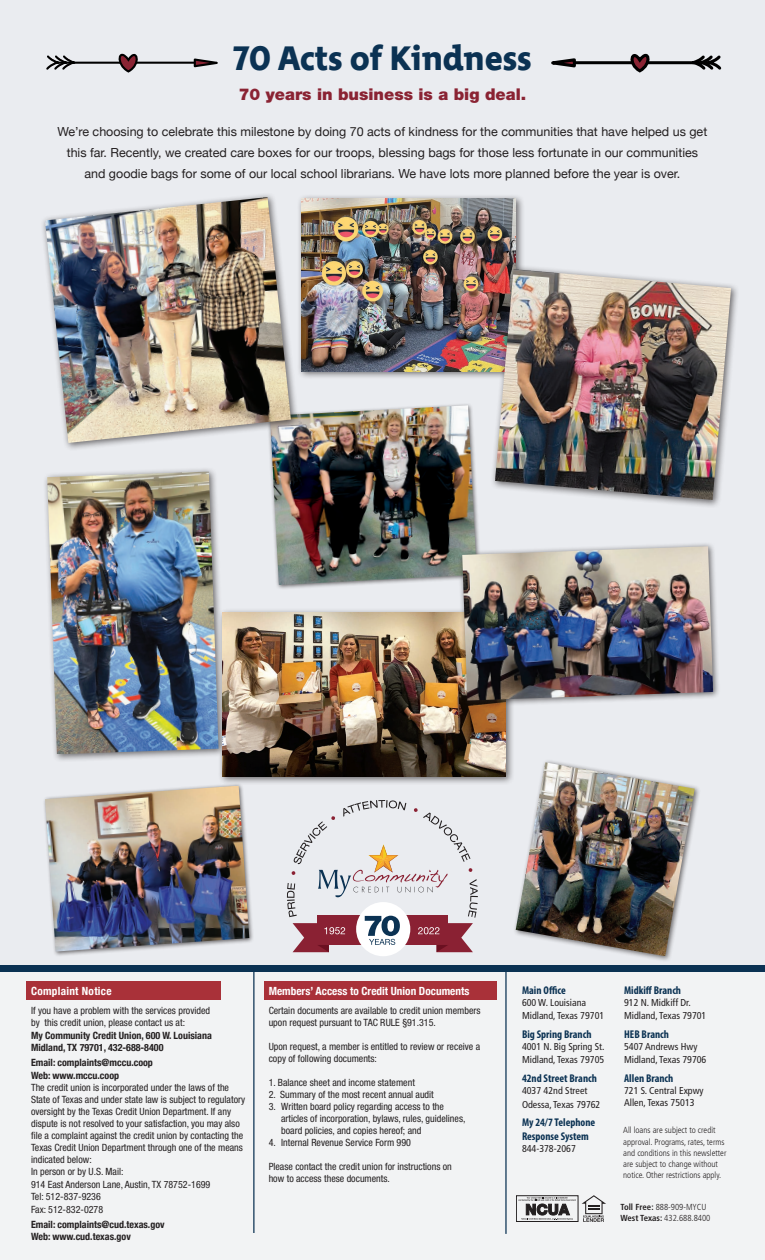
<style>
.page{position:relative;width:765px;height:1260px;background:#fff}
.page>*{position:absolute;margin:0;border:0;box-sizing:border-box;transform-origin:0 0}
.t1{font:35px "Nortel Networks Primary XB";color:#0b3253}
.t2{font:900 16.25px "Helvetica Neue";color:#8a2333}
.t3{font:12.5px/21.2px "Helvetica Neue";color:#231f20;text-align:center}
.t4{font:700 condensed 11.25px "Myriad Pro";color:#0b3253}
.winner_names{font:700 condensed 11.25px "Helvetica Neue";color:#fff}
.winner_names-2{font:700 condensed 11.25px "Helvetica Neue";letter-spacing:.025em;color:#fff}
.t5{font:condensed 10px/12px "Helvetica Neue";color:#231f20}
.t6{font:condensed 10px "Frutiger";color:#231f20}
.t7{font:700 condensed 10px "Helvetica Neue";color:#231f20}
.t8{font:300 condensed 8.75px/11.2px "Frutiger";color:#231f20}
.s1{font-weight:700}
</style>
<div class="page">
<div style="left:0;top:0;width:765px;height:970px;background:#eaecf0"></div>
<div style="left:0;top:969px;width:765px;height:291px;background:#f2f3f4"></div>
<svg style="left:582px;top:1195px;width:24px;height:27px"></svg>
<div style="left:516px;top:1195px;width:62px;height:27px;border:1px solid #231f20"></div>
<svg style="left:518px;top:1197px;width:58px;height:23px"></svg>
<hr style="left:253px;top:968px;width:2px;height:265px;background:#0b3253">
<hr style="left:505px;top:968px;width:2px;height:266px;background:#0b3253">
<div style="left:26px;top:981px;width:195px;height:19px;background:#a93139"></div>
<div style="left:264px;top:981px;width:232px;height:19px;background:#a93139"></div>
<div style="left:0;top:966px;width:765px;height:6px;background:#0b3253"></div>
<div style="left:356px;top:902px;width:54px;height:54px;background:#fff;border-radius:50%"></div>
<svg style="left:287px;top:800px;width:191px;height:152px"></svg>
<svg style="left:551px;top:53px;width:171px;height:20px"></svg>
<svg style="left:46px;top:53px;width:172px;height:20px"></svg>
<div style="left:42px;top:467px;width:185px;height:296px;background:#231f20;opacity:.65"></div>
<img style="left:47px;top:472px;width:172px;height:282px">
<div style="left:217px;top:608px;width:298px;height:177px;background:#231f20;opacity:.65"></div>
<img style="left:222px;top:613px;width:284px;height:163px">
<div style="left:42px;top:783px;width:212px;height:174px;background:#231f20;opacity:.65"></div>
<img style="left:45px;top:786px;width:204px;height:166px">
<div style="left:297px;top:194px;width:228px;height:186px;background:#231f20;opacity:.65"></div>
<img style="left:302px;top:199px;width:214px;height:172px">
<div style="left:267px;top:402px;width:215px;height:188px;background:#231f20;opacity:.65"></div>
<img style="left:270px;top:405px;width:207px;height:180px">
<div style="left:40px;top:193px;width:259px;height:258px;background:#231f20;opacity:.65"></div>
<img style="left:45px;top:197px;width:246px;height:246px">
<div style="left:512px;top:759px;width:189px;height:203px;background:#eaecf0"></div>
<img style="left:516px;top:762px;width:179px;height:194px">
<div style="left:490px;top:265px;width:249px;height:243px;background:#231f20;opacity:.65"></div>
<img style="left:495px;top:269px;width:236px;height:231px">
<div style="left:458px;top:542px;width:263px;height:166px;background:#231f20;opacity:.65"></div>
<img style="left:462px;top:546px;width:251px;height:155px">
<p class="t1" style="left:233px;top:39px;width:300px">70 Acts of Kindness</p>
<p class="t2" style="left:239px;top:85px;width:289px">70 years in business is a big deal.</p>
<p class="t3" style="left:58px;top:121px;width:651px">We’re choosing to celebrate this milestone by doing 70 acts of kindness for the communities that have helped us get this far. Recently, we created care boxes for our troops, blessing bags for those less fortunate in our communities and goodie bags for some of our local school librarians. We have lots more planned before the year is over.</p>
<p class="winner_names-2" style="left:31px;top:982px;width:82px">Complaint Notice</p>
<p class="t5" style="left:31px;top:1004px;width:182px;line-height:12.5px">If you have a problem with the services provided by this credit union, please contact us at:<br><span class="s1">My Community Credit Union, 600 W. Louisiana Midland, TX 79701, 432-688-8400</span></p>
<p class="t7" style="left:31px;top:1054px;width:123px">Email: complaints@mccu.coop</p>
<p class="t7" style="left:31px;top:1067px;width:90px">Web: www.mccu.coop</p>
<p class="t5" style="left:31px;top:1081px;width:216px">The credit union is incorporated under the laws of the State of Texas and under state law is subject to regulatory oversight by the Texas Credit Union Department. If any dispute is not resolved to your satisfaction, you may also file a complaint against the credit union by contacting the Texas Credit Union Department through one of the means indicated below:</p>
<p class="t5" style="left:31px;top:1166px;width:94px">In person or by U.S. Mail:</p>
<p class="t5" style="left:31px;top:1178px;width:181px">914 East Anderson Lane, Austin, TX 78752-1699</p>
<p class="t5" style="left:31px;top:1191px;width:71px">Tel: 512-837-9236</p>
<p class="t5" style="left:31px;top:1203px;width:74px">Fax: 512-832-0278</p>
<p class="t7" style="left:31px;top:1216px;width:135px">Email: complaints@cud.texas.gov</p>
<p class="t7" style="left:31px;top:1228px;width:101px">Web: www.cud.texas.gov</p>
<p class="winner_names" style="left:269px;top:982px;width:202px">Members’ Access to Credit Union Documents</p>
<p class="t5" style="left:269px;top:1004px;width:213px">Certain documents are available to credit union members upon request pursuant to TAC RULE §91.315.</p>
<p class="t5" style="left:269px;top:1040px;width:213px">Upon request, a member is entitled to review or receive a copy of following documents:</p>
<p class="t5" style="left:269px;top:1076px;width:148px">1. Balance sheet and income statement</p>
<p class="t5" style="left:269px;top:1088px;width:167px">2. Summary of the most recent annual audit</p>
<p class="t5" style="left:281px;top:1100px;width:186px;text-indent:-12px">3. Written board policy regarding access to the articles of incorporation, bylaws, rules, guidelines, board policies, and copies hereof; and</p>
<p class="t5" style="left:269px;top:1136px;width:144px">4. Internal Revenue Service Form 990</p>
<p class="t5" style="left:269px;top:1160px;width:185px">Please contact the credit union for instructions on how to access these documents.</p>
<p class="t4" style="left:522px;top:983px;width:45px">Main Office</p>
<p class="t6" style="left:522px;top:996px;width:66px">600 W. Louisiana</p>
<p class="t6" style="left:522px;top:1010px;width:84px">Midland, Texas 79701</p>
<p class="t4" style="left:522px;top:1027px;width:71px">Big Spring Branch</p>
<p class="t6" style="left:522px;top:1041px;width:84px">4001 N. Big Spring St.</p>
<p class="t6" style="left:522px;top:1054px;width:84px">Midland, Texas 79705</p>
<p class="t4" style="left:522px;top:1071px;width:76px">42nd Street Branch</p>
<p class="t6" style="left:522px;top:1085px;width:67px">4037 42nd Street</p>
<p class="t6" style="left:522px;top:1098px;width:80px">Odessa, Texas 79762</p>
<p class="t4" style="left:522px;top:1116px;width:75px">My 24/7 Telephone</p>
<p class="t4" style="left:522px;top:1129px;width:68px">Response System</p>
<p class="t6" style="left:522px;top:1143px;width:55px">844-378-2067</p>
<p class="t4" style="left:624px;top:983px;width:58px">Midkiff Branch</p>
<p class="t6" style="left:624px;top:996px;width:68px">912 N. Midkiff Dr.</p>
<p class="t6" style="left:624px;top:1010px;width:84px">Midland, Texas 79701</p>
<p class="t4" style="left:624px;top:1027px;width:46px">HEB Branch</p>
<p class="t6" style="left:624px;top:1041px;width:75px">5407 Andrews Hwy</p>
<p class="t6" style="left:624px;top:1054px;width:84px">Midland, Texas 79706</p>
<p class="t4" style="left:624px;top:1071px;width:51px">Allen Branch</p>
<p class="t6" style="left:624px;top:1085px;width:81px">721 S. Central Expwy</p>
<p class="t6" style="left:624px;top:1097px;width:72px">Allen, Texas 75013</p>
<p class="t8" style="left:623px;top:1125px;width:105px">All loans are subject to credit approval. Programs, rates, terms and conditions in this newsletter are subject to change without notice. Other restrictions apply.</p>
<p class="t8" style="left:621px;top:1201px;width:88px"><span class="s1">Toll Free:</span> 888-909-MYCU</p>
<p class="t8" style="left:621px;top:1213px;width:91px"><span class="s1">West Texas:</span> 432.688.8400</p>
</div>
